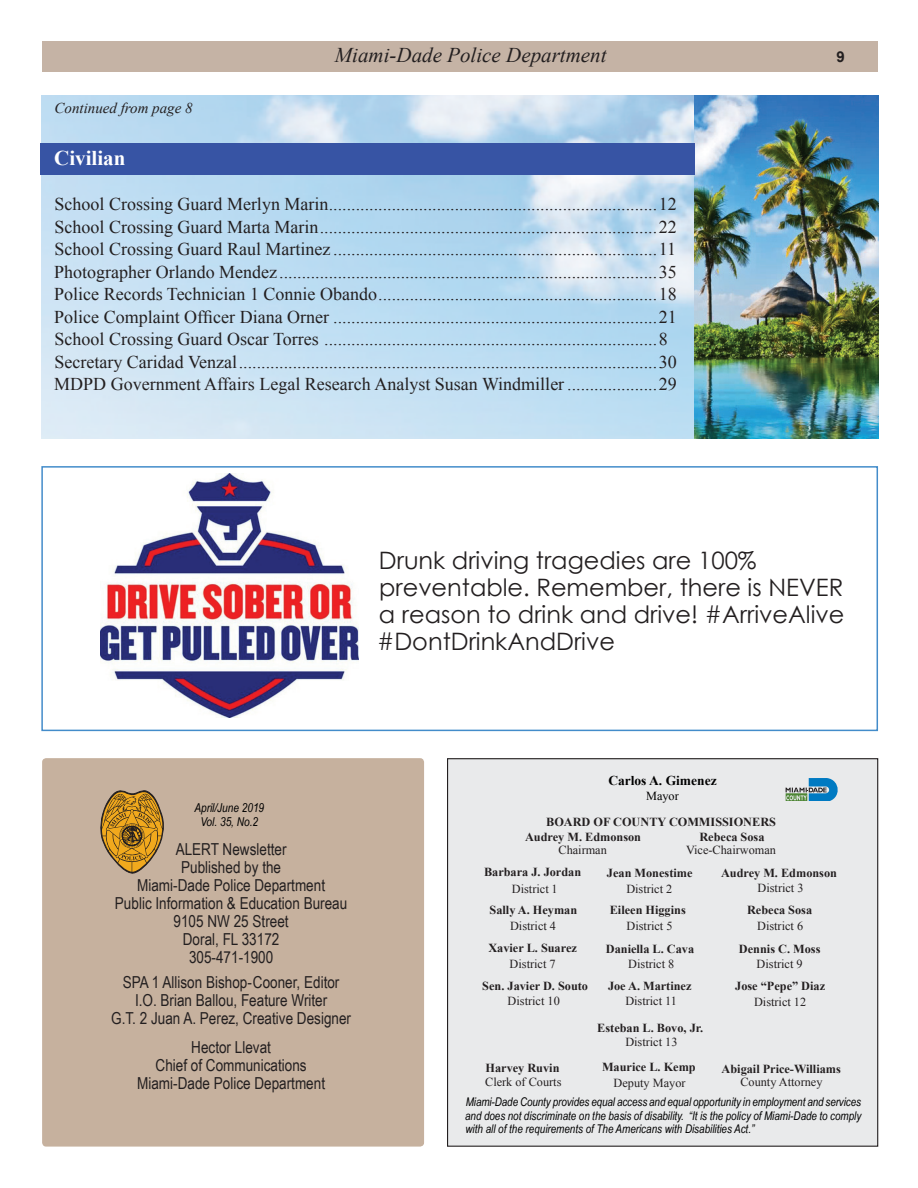
<style>
.page{position:relative;width:918px;height:1188px;background:#fff}
.page>*{position:absolute;margin:0;border:0;box-sizing:border-box;transform-origin:0 0}
.t1{font:24px/27px "Century Gothic";color:#231f20}
.t2{font:italic 21px "Times New Roman";color:#231f20}
.t3{font:700 21px "Times New Roman";color:#fff}
.t4{font:18px/22.5px "Times New Roman";color:#231f20}
.t5{font:16.5px/18px "Arial Narrow";color:#231f20;text-align:center}
.t6{font:italic 15px "Times New Roman";color:#231f20}
.t7{font:700 15px "Arial";color:#231f20}
.t8{font:700 13.5px "Times New Roman";color:#000}
.t9{font:700 12.3px/15.1px "Times New Roman";color:#231f20}
.t10{font:12.3px "Times New Roman";color:#231f20}
.t11{font:italic 12.3px/13.8px "Arial Narrow";color:#000;text-align:center}
.t12{font:12.3px "Times New Roman";color:#000}
.t13{font:italic 12px/13.4px "Arial Narrow";color:#000;text-align:justify}
</style>
<div class="page">
<div style="left:41px;top:466px;width:837px;height:265px;background:#fff;border:2px solid #438cca"></div>
<img style="left:41px;top:95px;width:836px;height:344px">
<div style="left:42px;top:41px;width:835px;height:31px;background:#c5b3a5"></div>
<div style="left:42px;top:758px;width:382px;height:389px;background:#c6b19e;border-radius:4px"></div>
<div style="left:448px;top:759px;width:430px;height:387px;background:#e9eaeb"></div>
<svg style="left:785px;top:778px;width:53px;height:23px"></svg>
<svg style="left:101px;top:791px;width:63px;height:82px"></svg>
<img style="left:694px;top:95px;width:184px;height:343px">
<div style="left:40px;top:143px;width:654px;height:32px;background:#3754a4"></div>
<img style="left:100px;top:474px;width:258px;height:243px">
<p class="t2" style="left:335px;top:40px;width:273px">Miami-Dade Police Department</p>
<p class="t7" style="left:836px;top:47px;width:10px">9</p>
<p class="t6" style="left:55px;top:98px;width:140px">Continued from page 8</p>
<p class="t3" style="left:54px;top:144px;width:73px">Civilian</p>
<p class="t4" style="left:54px;top:193px;width:624px">School Crossing Guard Merlyn Marin.........................................................................12<br>School Crossing Guard Marta Marin...........................................................................22<br>School Crossing Guard Raul Martinez ........................................................................11<br>Photographer Orlando Mendez ....................................................................................35<br>Police Records Technician 1 Connie Obando..............................................................18<br>Police Complaint Officer Diana Orner ........................................................................21<br>School Crossing Guard Oscar Torres ..........................................................................8<br>Secretary Caridad Venzal.............................................................................................30<br>MDPD Government Affairs Legal Research Analyst Susan Windmiller ....................29</p>
<h1 class="t1" style="left:377px;top:547px;width:469px">Drunk driving tragedies are 100% preventable. Remember, there is NEVER a reason to drink and drive! #ArriveAlive #DontDrinkAndDrive</h1>
<p class="t11" style="left:194px;top:800px;width:71px">April/June 2019<br>Vol. 35, No.2</p>
<p class="t5" style="left:115px;top:839px;width:234px">ALERT Newsletter<br>Published by the<br>Miami-Dade Police Department<br>Public Information &amp; Education Bureau<br>9105 NW 25 Street<br>Doral, FL 33172<br>305-471-1900</p>
<p class="t5" style="left:111px;top:973px;width:241px">SPA 1 Allison Bishop-Cooner, Editor<br>I.O. Brian Ballou, Feature Writer<br>G.T. 2 Juan A. Perez, Creative Designer</p>
<p class="t5" style="left:137px;top:1037px;width:189px">Hector Llevat<br>Chief of Communications<br>Miami-Dade Police Department</p>
<p class="t8" style="left:608px;top:771px;width:110px">Carlos A. Gimenez</p>
<p class="t12" style="left:646px;top:787px;width:34px">Mayor</p>
<p class="t9" style="left:525px;top:814px;width:252px;text-indent:21px">BOARD OF COUNTY COMMISSIONERS<br>Audrey M. Edmonson</p>
<p class="t9" style="left:699px;top:829px;width:67px">Rebeca Sosa</p>
<p class="t10" style="left:558px;top:842px;width:50px">Chairman</p>
<p class="t10" style="left:686px;top:842px;width:91px">Vice-Chairwoman</p>
<p class="t9" style="left:484px;top:864px;width:99px">Barbara J. Jordan</p>
<p class="t9" style="left:607px;top:865px;width:87px">Jean Monestime</p>
<p class="t9" style="left:721px;top:865px;width:118px">Audrey M. Edmonson</p>
<p class="t10" style="left:512px;top:880px;width:47px">District 1</p>
<p class="t10" style="left:626px;top:880px;width:48px">District 2</p>
<p class="t10" style="left:758px;top:880px;width:48px">District 3</p>
<p class="t10" style="left:510px;top:917px;width:48px">District 4</p>
<p class="t10" style="left:627px;top:917px;width:48px">District 5</p>
<p class="t10" style="left:757px;top:917px;width:48px">District 6</p>
<p class="t10" style="left:510px;top:955px;width:48px">District 7</p>
<p class="t10" style="left:628px;top:956px;width:48px">District 8</p>
<p class="t10" style="left:757px;top:956px;width:48px">District 9</p>
<p class="t9" style="left:490px;top:902px;width:89px">Sally A. Heyman</p>
<p class="t9" style="left:610px;top:902px;width:78px">Eileen Higgins</p>
<p class="t9" style="left:747px;top:902px;width:67px">Rebeca Sosa</p>
<p class="t9" style="left:488px;top:940px;width:90px">Xavier L. Suarez</p>
<p class="t9" style="left:606px;top:941px;width:90px">Daniella L. Cava</p>
<p class="t9" style="left:739px;top:941px;width:83px">Dennis C. Moss</p>
<p class="t9" style="left:482px;top:978px;width:107px">Sen. Javier D. Souto</p>
<p class="t9" style="left:608px;top:978px;width:85px">Joe A. Martinez</p>
<p class="t9" style="left:735px;top:978px;width:91px">Jose “Pepe” Diaz</p>
<p class="t10" style="left:508px;top:992px;width:54px">District 10</p>
<p class="t10" style="left:625px;top:993px;width:53px">District 11</p>
<p class="t10" style="left:754px;top:993px;width:54px">District 12</p>
<p class="t9" style="left:597px;top:1020px;width:107px">Esteban L. Bovo, Jr.</p>
<p class="t10" style="left:625px;top:1034px;width:54px">District 13</p>
<p class="t9" style="left:486px;top:1060px;width:75px">Harvey Ruvin</p>
<p class="t9" style="left:602px;top:1059px;width:95px">Maurice L. Kemp</p>
<p class="t9" style="left:722px;top:1061px;width:121px">Abigail Price-Williams</p>
<p class="t10" style="left:485px;top:1073px;width:78px">Clerk of Courts</p>
<p class="t10" style="left:614px;top:1074px;width:73px">Deputy Mayor</p>
<p class="t10" style="left:740px;top:1074px;width:84px">County Attorney</p>
<p class="t13" style="left:465px;top:1095px;width:398px">Miami-Dade County provides equal access and equal opportunity in employment and services and does not discriminate on the basis of disability. “It is the policy of Miami-Dade to comply with all of the requirements of The Americans with Disabilities Act.”</p>
</div>
